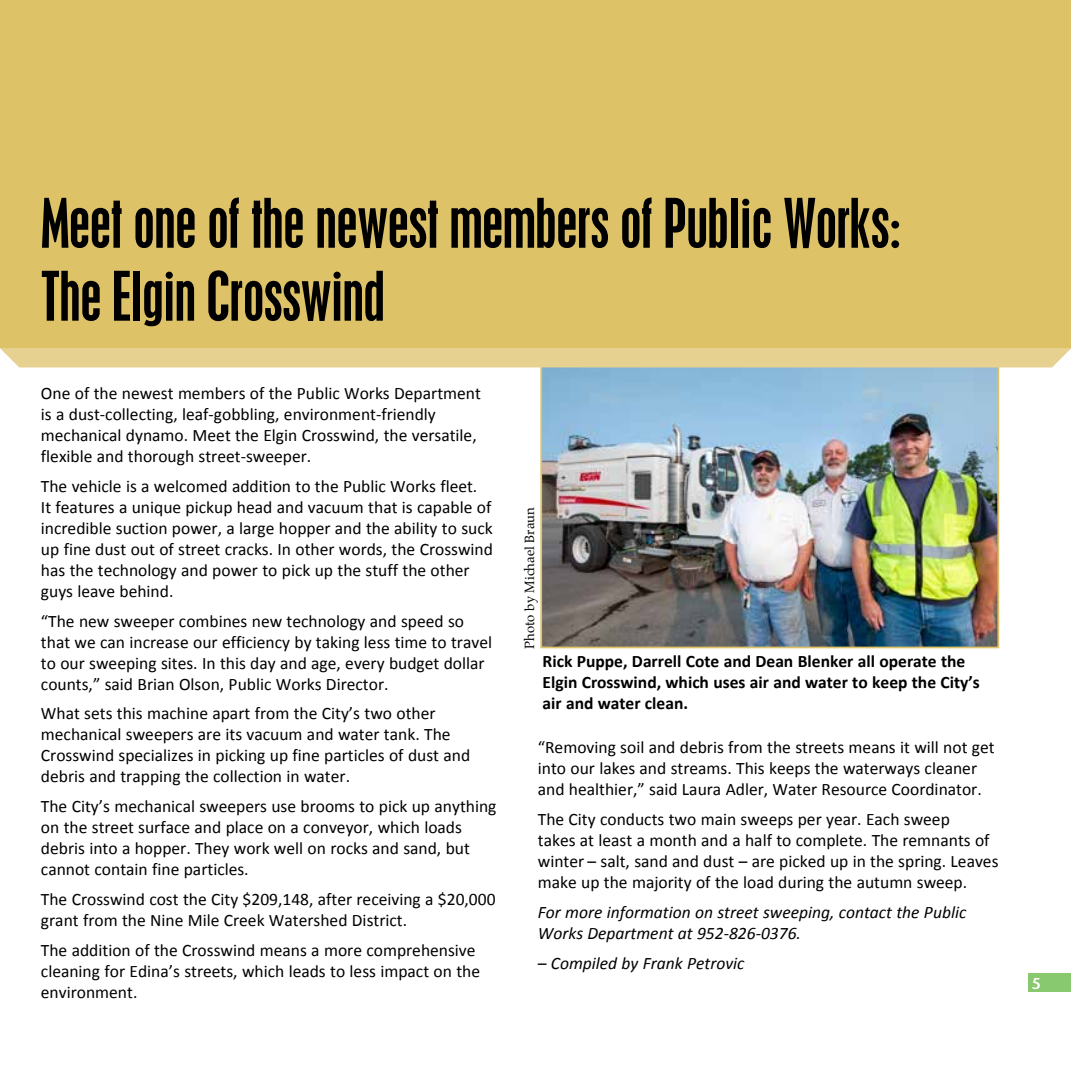
<style>
.page{position:relative;width:1071px;height:1071px;background:#fff}
.page>*{position:absolute;margin:0;border:0;box-sizing:border-box;transform-origin:0 0}
.t1{font:condensed 60.73px/73px "Placard MT Pro";letter-spacing:-.01em;color:#000}
.t2{font:17.5px/21px "Calibri";color:#000}
.t3{font:700 17.5px/21px "Calibri";color:#000}
.t4{font:italic 17.5px/21px "Calibri";color:#000}
.t5{font:600 15.75px "Stone Sans";color:#fff}
.t6{font:13.12px "Palatino";color:#000}
</style>
<div class="page">
<div style="left:1028px;top:974px;width:43px;height:18px;background:#88c86f"></div>
<img style="left:543px;top:367px;width:453px;height:278px">
<div style="left:540px;top:341px;width:459px;height:307px;border:2px solid #ddc268"></div>
<div style="left:0;top:348px;width:1071px;height:19px;background:#e6d191"></div>
<div style="left:0;top:0;width:1071px;height:229px;background:#ddc268"></div>
<div style="left:0;top:102px;width:1071px;height:246px;background:#ddc268"></div>
<h1 class="t1" style="left:41px;top:187px;width:862px">Meet one of the newest members of Public Works:<br>The Elgin Crosswind</h1>
<p class="t2" style="left:41px;top:383px;width:441px">One of the newest members of the Public Works Department is a dust-collecting, leaf-gobbling, environment-friendly mechanical dynamo. Meet the Elgin Crosswind, the versatile, flexible and thorough street-sweeper.</p>
<p class="t2" style="left:41px;top:476px;width:453px">The vehicle is a welcomed addition to the Public Works fleet.<br>It features a unique pickup head and vacuum that is capable of incredible suction power, a large hopper and the ability to suck up fine dust out of street cracks. In other words, the Crosswind has the technology and power to pick up the stuff the other guys leave behind.</p>
<p class="t2" style="left:41px;top:610px;width:453px">“The new sweeper combines new technology and speed so that we can increase our efficiency by taking less time to travel to our sweeping sites. In this day and age, every budget dollar counts,” said Brian Olson, Public Works Director.</p>
<p class="t2" style="left:41px;top:703px;width:431px">What sets this machine apart from the City’s two other mechanical sweepers are its vacuum and water tank. The Crosswind specializes in picking up fine particles of dust and debris and trapping the collection in water.</p>
<p class="t2" style="left:41px;top:796px;width:457px">The City’s mechanical sweepers use brooms to pick up anything on the street surface and place on a conveyor, which loads debris into a hopper. They work well on rocks and sand, but cannot contain fine particles.</p>
<p class="t2" style="left:41px;top:889px;width:456px">The Crosswind cost the City $209,148, after receiving a $20,000 grant from the Nine Mile Creek Watershed District.</p>
<p class="t2" style="left:41px;top:940px;width:441px">The addition of the Crosswind means a more comprehensive cleaning for Edina’s streets, which leads to less impact on the environment.</p>
<p class="t6" style="left:519px;top:649px;width:143px;rotate:-90deg">Photo by Michael Braun</p>
<p class="t3" style="left:543px;top:650px;width:439px">Rick Puppe, Darrell Cote and Dean Blenker all operate the<br>Elgin Crosswind, which uses air and water to keep the City’s air and water clean.</p>
<p class="t2" style="left:538px;top:737px;width:458px">“Removing soil and debris from the streets means it will not get into our lakes and streams. This keeps the waterways cleaner and healthier,” said Laura Adler, Water Resource Coordinator.</p>
<p class="t2" style="left:538px;top:809px;width:462px">The City conducts two main sweeps per year. Each sweep<br>takes at least a month and a half to complete. The remnants of winter – salt, sand and dust – are picked up in the spring. Leaves make up the majority of the load during the autumn sweep.</p>
<p class="t4" style="left:538px;top:901px;width:430px">For more information on street sweeping, contact the Public<br>Works Department at 952-826-0376.</p>
<p class="t4" style="left:538px;top:952px;width:208px">– Compiled by Frank Petrovic</p>
<p class="t5" style="left:1032px;top:973px;width:11px">5</p>
</div>
